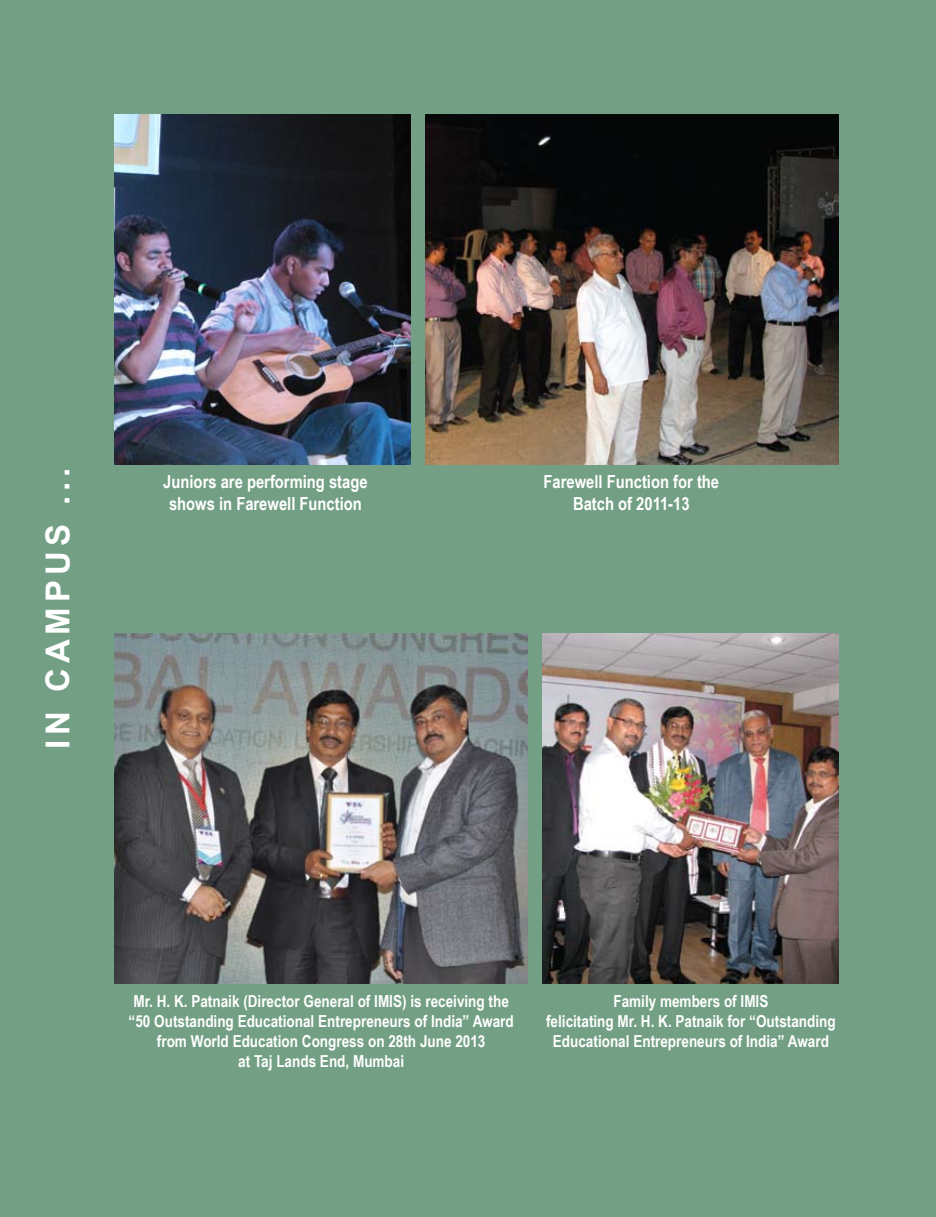
<style>
.page{position:relative;width:936px;height:1217px;background:#fff}
.page>*{position:absolute;margin:0;border:0;box-sizing:border-box;transform-origin:0 0}
.t1{font:700 33px "Arial";letter-spacing:.15em;color:#fff}
.t2{font:700 18px/21.6px "Arial Narrow";color:#fff;text-align:center}
.t3{font:700 16.5px/19.8px "Arial Narrow";color:#fff;text-align:center}
</style>
<div class="page">
<div style="left:0;top:0;width:935px;height:1216px;background:#739f84"></div>
<img style="left:425px;top:115px;width:413px;height:349px">
<img style="left:115px;top:633px;width:412px;height:350px">
<img style="left:115px;top:115px;width:295px;height:349px">
<img style="left:542px;top:633px;width:296px;height:350px">
<h1 class="t1" style="left:36px;top:749px;width:283px;rotate:-90deg">IN CAMPUS ...</h1>
<p class="t2" style="left:543px;top:471px;width:177px">Farewell Function for the<br>Batch of 2011-13</p>
<p class="t2" style="left:163px;top:471px;width:206px">Juniors are performing stage shows in Farewell Function</p>
<p class="t3" style="left:129px;top:991px;width:386px">Mr. H. K. Patnaik (Director General of IMIS) is receiving the “50 Outstanding Educational Entrepreneurs of India” Award from World Education Congress on 28th June 2013<br>at Taj Lands End, Mumbai</p>
<p class="t3" style="left:546px;top:991px;width:291px">Family members of IMIS<br>felicitating Mr. H. K. Patnaik for “Outstanding<br>Educational Entrepreneurs of India” Award</p>
</div>
